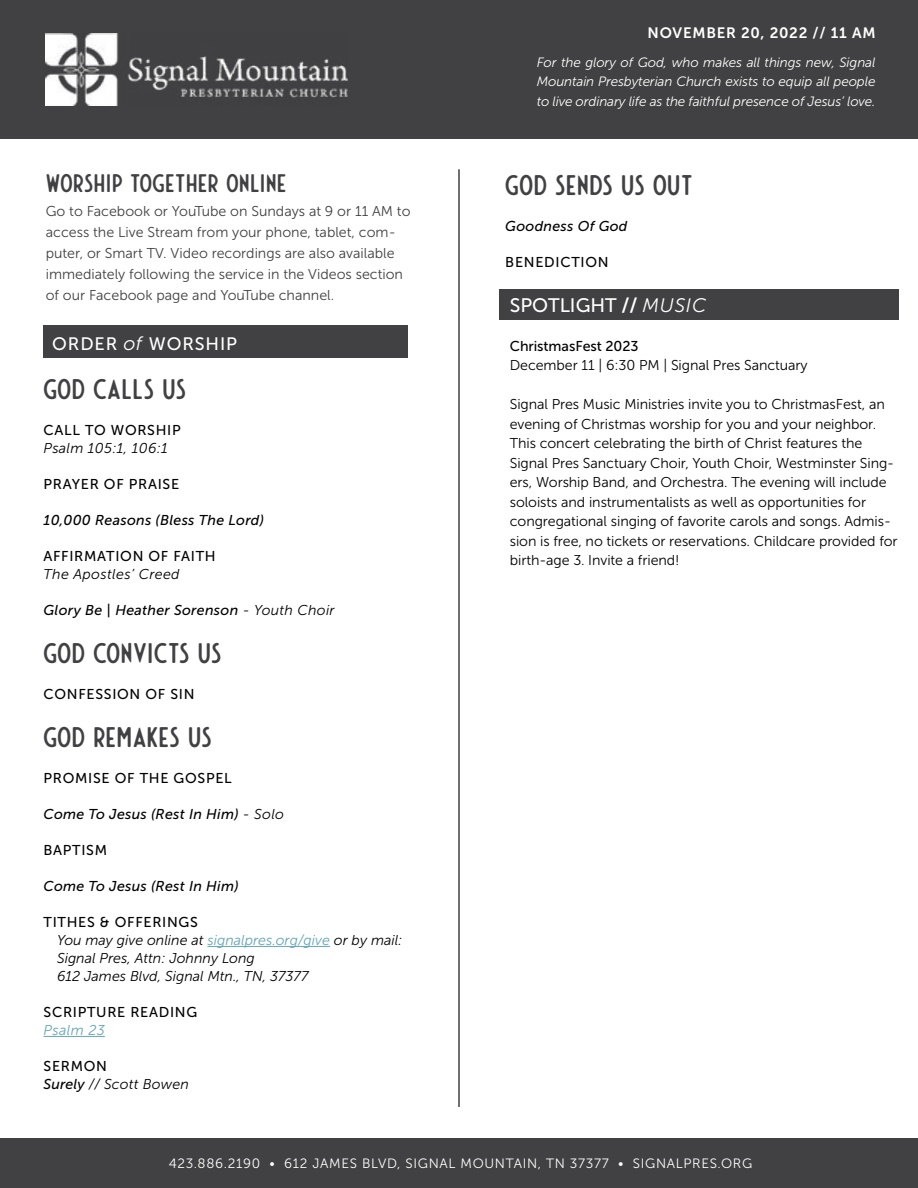
<style>
.page{position:relative;width:918px;height:1188px;background:#fff}
.page>*{position:absolute;margin:0;border:0;box-sizing:border-box;transform-origin:0 0}
.t1{font:28.5px "Montebello Rounded";letter-spacing:.005em;color:#414042}
.t2{font:28.5px "Montebello Rounded";letter-spacing:.025em;color:#414042}
.t3{font:25.5px "Montebello Rounded";letter-spacing:.025em;color:#414042}
.t4{font:19.5px "Museo Sans 500";color:#fff}
.t5{font:18px "Museo Sans 500";letter-spacing:.05em;color:#fff}
.t6{font:15px "Museo Sans 700";letter-spacing:.05em;color:#fff}
.t7{font:14.25px/19.5px "Museo Sans 300";letter-spacing:-.005em;color:#000}
.t8{font:14.25px/21px "Museo Sans 300";color:#414042}
.t9{font:14.25px "Museo Sans 500";letter-spacing:.05em;color:#000}
.t10{font:italic 14.25px "Museo Sans 500";letter-spacing:.02em;color:#000}
.t11{font:italic 14.25px/18px "Museo Sans 300";color:#000}
.t12{font:italic 14.25px "Museo Sans 300";letter-spacing:.025em;color:#000}
.t13{font:14.25px "Museo Sans 500";letter-spacing:-.005em;color:#000}
.t14{font:italic 14.25px "Museo Sans 300";letter-spacing:.02em;color:#000}
.t15{font:italic 14.25px "Museo Sans 300";letter-spacing:.025em;color:#63a5b6}
.t16{font:italic 13.5px/19.5px "Museo Sans 300";letter-spacing:-.01em;color:#fff;text-align:justify}
.t17{font:13.5px "Museo Sans 300";letter-spacing:.05em;color:#fff}
.s1{font-family:"Museo Sans 300";font-style:italic;font-size:19.5px}
.s2{font-family:"Museo Sans 300"}
.s3{color:#63a5b6}
.s4{font-family:"Museo Sans 500"}
.s5{font-family:"Museo Sans 700"}
.s6{font-family:"Museo Sans 300";font-style:italic}
</style>
<div class="page">
<div style="left:499px;top:289px;width:399px;height:31px;background:#414042"></div>
<div style="left:0;top:0;width:918px;height:138px;background:#414042"></div>
<div style="left:43px;top:326px;width:365px;height:32px;background:#414042"></div>
<hr style="left:207px;top:946px;width:123px;height:1px;background:#63a5b6">
<hr style="left:44px;top:1036px;width:61px;height:1px;background:#63a5b6">
<img style="left:46px;top:34px;width:302px;height:72px">
<div style="left:0;top:1138px;width:918px;height:50px;background:#414042"></div>
<hr style="left:458px;top:169px;width:2px;height:938px;background:#000">
<h2 class="t3" style="left:46px;top:166px;width:242px">WORSHIP TOGETHER ONLINE</h2>
<p class="t8" style="left:46px;top:201px;width:366px">Go to Facebook or YouTube on Sundays at 9 or 11 AM to access the Live Stream from your phone, tablet, com&shy;puter, or Smart TV. Video recordings are also available immediately following the service in the Videos section of our Facebook page and YouTube channel.</p>
<p class="t5" style="left:52px;top:333px;width:186px">ORDER <span class="s1">of</span> WORSHIP</p>
<h1 class="t2" style="left:44px;top:370px;width:144px">GOD CALLS US</h1>
<p class="t9" style="left:44px;top:422px;width:139px">CALL TO WORSHIP</p>
<p class="t14" style="left:44px;top:440px;width:126px">Psalm 105:1, 106:1</p>
<p class="t9" style="left:44px;top:476px;width:137px">PRAYER OF PRAISE</p>
<p class="t10" style="left:44px;top:512px;width:222px">10,000 Reasons (Bless The Lord)</p>
<p class="t9" style="left:44px;top:548px;width:174px">AFFIRMATION OF FAITH</p>
<p class="t12" style="left:44px;top:566px;width:138px">The Apostles’ Creed</p>
<p class="t10" style="left:44px;top:602px;width:293px">Glory Be | Heather Sorenson <span class="s2">- Youth Choir</span></p>
<h1 class="t1" style="left:44px;top:634px;width:179px">GOD CONVICTS US</h1>
<p class="t9" style="left:44px;top:686px;width:153px">CONFESSION OF SIN</p>
<h1 class="t1" style="left:44px;top:718px;width:170px">GOD REMAKES US</h1>
<p class="t9" style="left:44px;top:770px;width:190px">PROMISE OF THE GOSPEL</p>
<p class="t10" style="left:44px;top:806px;width:242px">Come To Jesus (Rest In Him) <span class="s2">- Solo</span></p>
<p class="t9" style="left:44px;top:842px;width:65px">BAPTISM</p>
<p class="t10" style="left:44px;top:878px;width:197px">Come To Jesus (Rest In Him)</p>
<p class="t9" style="left:44px;top:914px;width:156px">TITHES &amp; OFFERINGS</p>
<p class="t11" style="left:57px;top:931px;width:347px">You may give online at <span class="s3">signalpres.org/give</span> or by mail:<br>Signal Pres, Attn: Johnny Long<br>612 James Blvd, Signal Mtn., TN, 37377</p>
<p class="t9" style="left:44px;top:1004px;width:155px">SCRIPTURE READING</p>
<p class="t15" style="left:44px;top:1022px;width:63px">Psalm 23</p>
<p class="t9" style="left:44px;top:1058px;width:65px">SERMON</p>
<p class="t11" style="left:44px;top:1075px;width:147px"><span class="s4">Surely</span> // Scott Bowen</p>
<p class="t6" style="left:648px;top:25px;width:229px">NOVEMBER 20, 2022 // 11 AM</p>
<p class="t16" style="left:537px;top:53px;width:340px">For the glory of God, who makes all things new, Signal Mountain Presbyterian Church exists to equip all people to live ordinary life as the faithful presence of Jesus’ love.</p>
<h1 class="t2" style="left:505px;top:166px;width:189px">GOD SENDS US OUT</h1>
<p class="t10" style="left:505px;top:218px;width:124px">Goodness Of God</p>
<p class="t9" style="left:505px;top:254px;width:105px">BENEDICTION</p>
<h3 class="t4" style="left:510px;top:295px;width:198px">SPOTLIGHT <span class="s5">//</span> <span class="s6">MUSIC</span></h3>
<p class="t13" style="left:510px;top:338px;width:130px">ChristmasFest 2023</p>
<p class="t7" style="left:510px;top:356px;width:299px">December 11 | 6:30 PM | Signal Pres Sanctuary</p>
<p class="t7" style="left:510px;top:395px;width:389px">Signal Pres Music Ministries invite you to ChristmasFest, an evening of Christmas worship for you and your neighbor.<br>This concert celebrating the birth of Christ features the Signal Pres Sanctuary Choir, Youth Choir, Westminster Sing&shy;ers, Worship Band, and Orchestra. The evening will include soloists and instrumentalists as well as opportunities for congregational singing of favorite carols and songs. Admis&shy;sion is free, no tickets or reservations. Childcare provided for birth-age 3. Invite a friend!</p>
<p class="t17" style="left:169px;top:1157px;width:585px">423.886.2190 • 612 JAMES BLVD, SIGNAL MOUNTAIN, TN 37377 • SIGNALPRES.ORG</p>
</div>
